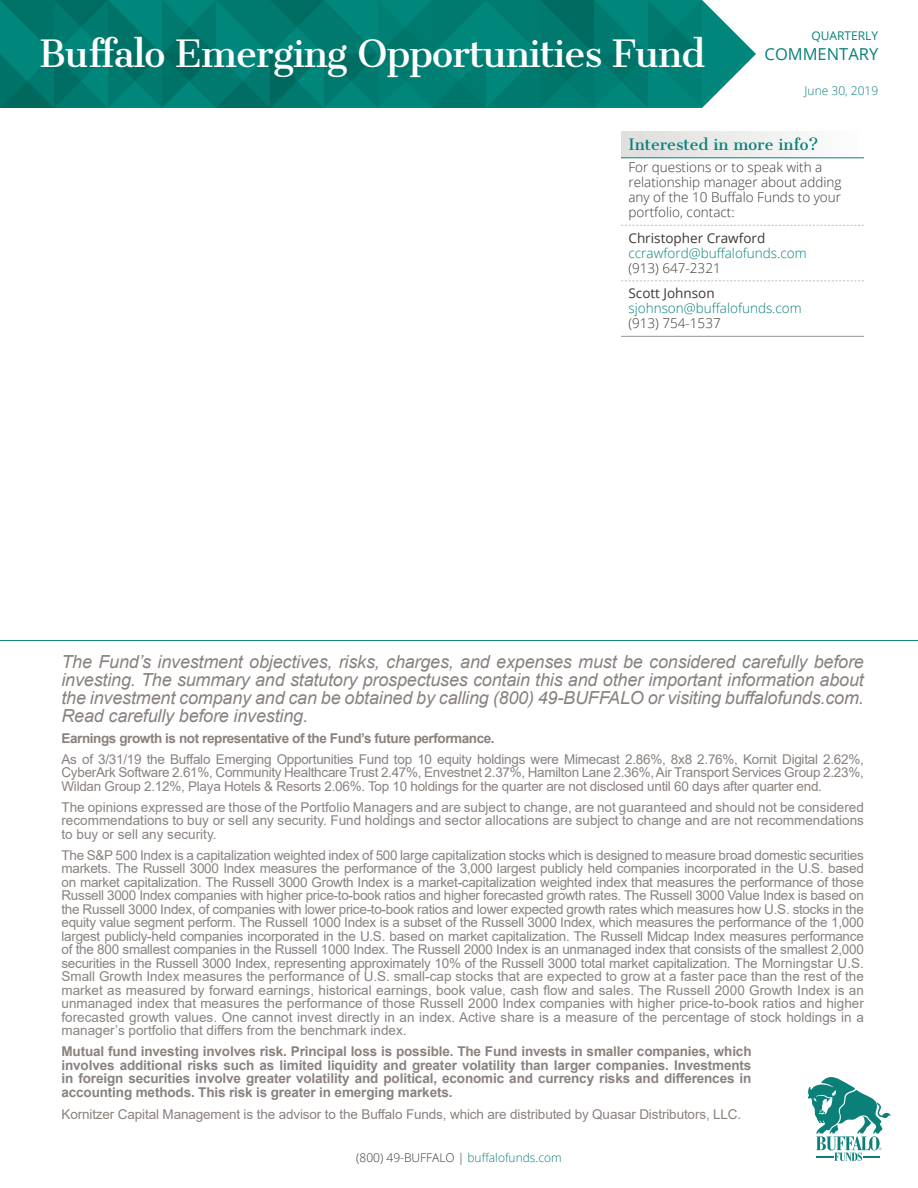
<style>
.page{position:relative;width:918px;height:1188px;background:#fff}
.page>*{position:absolute;margin:0;border:0;box-sizing:border-box;transform-origin:0 0}
.t1{font:36px "Cantata One";letter-spacing:-.03em;color:#fff}
.t2{font:italic 18px/18px "Arial";letter-spacing:-.01em;color:#89827f;text-align:justify}
.t3{font:16.5px "Open Sans";color:#08807a}
.t4{font:15px "Cantata One";color:#0a8079}
.t5{font:13.5px/13.5px "Arial";letter-spacing:-.01em;color:#89827f;text-align:justify}
.t6{font:700 13.5px/13.5px "Arial";letter-spacing:-.03em;color:#89827f;text-align:justify}
.t7{font:300 13.5px/15px "Open Sans";color:#3c3835}
.t8{font:300 13.5px "Open Sans";color:#08807a}
.t9{font:13.5px "Open Sans";color:#3c3835}
.t10{font:300 12px "Open Sans";color:#3c3835}
.t11{font:300 12px "Open Sans";color:#08807a}
.t12{font:12px "Open Sans";color:#08807a}
.s1{color:#0a8079}
</style>
<div class="page">
<svg style="left:0;top:0;width:756px;height:108px;background:#088075"></svg>
<svg style="left:807px;top:1077px;width:84px;height:84px"></svg>
<hr style="left:0;top:640px;width:918px;height:1px;background:#0a817a">
<div style="left:621px;top:131px;width:243px;height:27px;background:linear-gradient(to right,#dedddc,#fefefe)"></div>
<hr style="left:621px;top:157px;width:243px;height:1px;background:#0a8079">
<svg style="left:621px;top:225px;width:243px;height:1px"></svg>
<svg style="left:621px;top:280px;width:243px;height:1px"></svg>
<hr style="left:621px;top:336px;width:243px;height:1px;background:#9c9694">
<h1 class="t1" style="left:39px;top:31px;width:668px">Buffalo Emerging Opportunities Fund</h1>
<p class="t12" style="left:812px;top:28px;width:68px">QUARTERLY</p>
<p class="t3" style="left:765px;top:43px;width:115px">COMMENTARY</p>
<p class="t11" style="left:805px;top:82px;width:75px">June 30, 2019</p>
<p class="t4" style="left:628px;top:135px;width:191px">Interested in more info?</p>
<p class="t7" style="left:628px;top:160px;width:214px">For questions or to speak with a relationship manager about adding any of the 10 Buffalo Funds to your portfolio, contact:</p>
<p class="t9" style="left:628px;top:229px;width:138px">Christopher Crawford</p>
<p class="t8" style="left:628px;top:244px;width:180px">ccrawford@buffalofunds.com</p>
<p class="t7" style="left:628px;top:260px;width:94px">(913) 647-2321</p>
<p class="t9" style="left:628px;top:284px;width:88px">Scott Johnson</p>
<p class="t8" style="left:628px;top:299px;width:175px">sjohnson@buffalofunds.com</p>
<p class="t7" style="left:628px;top:316px;width:94px">(913) 754-1537</p>
<p class="t2" style="left:62px;top:652px;width:804px">The Fund’s investment objectives, risks, charges, and expenses must be considered carefully before investing. The summary and statutory prospectuses contain this and other important information about the investment company and can be obtained by calling (800) 49-BUFFALO or visiting buffalofunds.com.<br>Read carefully before investing.</p>
<p class="t6" style="left:62px;top:731px;width:435px">Earnings growth is not representative of the Fund’s future performance.</p>
<p class="t5" style="left:62px;top:752px;width:804px">As of 3/31/19 the Buffalo Emerging Opportunities Fund top 10 equity holdings were Mimecast 2.86%, 8x8 2.76%, Kornit Digital 2.62%, CyberArk Software 2.61%, Community Healthcare Trust 2.47%, Envestnet 2.37%, Hamilton Lane 2.36%, Air Transport Services Group 2.23%, Wildan Group 2.12%, Playa Hotels &amp; Resorts 2.06%. Top 10 holdings for the quarter are not disclosed until 60 days after quarter end.</p>
<p class="t5" style="left:62px;top:800px;width:804px">The opinions expressed are those of the Portfolio Managers and are subject to change, are not guaranteed and should not be considered recommendations to buy or sell any security. Fund holdings and sector allocations are subject to change and are not recommendations to buy or sell any security.</p>
<p class="t5" style="left:62px;top:848px;width:804px">The S&amp;P 500 Index is a capitalization weighted index of 500 large capitalization stocks which is designed to measure broad domestic securities markets. The Russell 3000 Index measures the performance of the 3,000 largest publicly held companies incorporated in the U.S. based on market capitalization. The Russell 3000 Growth Index is a market-capitalization weighted index that measures the performance of those Russell 3000 Index companies with higher price-to-book ratios and higher forecasted growth rates. The Russell 3000 Value Index is based on the Russell 3000 Index, of companies with lower price-to-book ratios and lower expected growth rates which measures how U.S. stocks in the equity value segment perform. The Russell 1000 Index is a subset of the Russell 3000 Index, which measures the performance of the 1,000 largest publicly-held companies incorporated in the U.S. based on market capitalization. The Russell Midcap Index measures performance of the 800 smallest companies in the Russell 1000 Index. The Russell 2000 Index is an unmanaged index that consists of the smallest 2,000 securities in the Russell 3000 Index, representing approximately 10% of the Russell 3000 total market capitalization. The Morningstar U.S.<br>Small Growth Index measures the performance of U.S. small-cap stocks that are expected to grow at a faster pace than the rest of the market as measured by forward earnings, historical earnings, book value, cash flow and sales. The Russell 2000 Growth Index is an unmanaged index that measures the performance of those Russell 2000 Index companies with higher price-to-book ratios and higher forecasted growth values. One cannot invest directly in an index. Active share is a measure of the percentage of stock holdings in a manager’s portfolio that differs from the benchmark index.</p>
<p class="t6" style="left:62px;top:1045px;width:692px">Mutual fund investing involves risk. Principal loss is possible. The Fund invests in smaller companies, which involves additional risks such as limited liquidity and greater volatility than larger companies. Investments in foreign securities involve greater volatility and political, economic and currency risks and differences in accounting methods. This risk is greater in emerging markets.</p>
<p class="t5" style="left:62px;top:1107px;width:681px">Kornitzer Capital Management is the advisor to the Buffalo Funds, which are distributed by Quasar Distributors, LLC.</p>
<p class="t10" style="left:356px;top:1149px;width:207px">(800) 49-BUFFALO | <span class="s1">buffalofunds.com</span></p>
</div>
